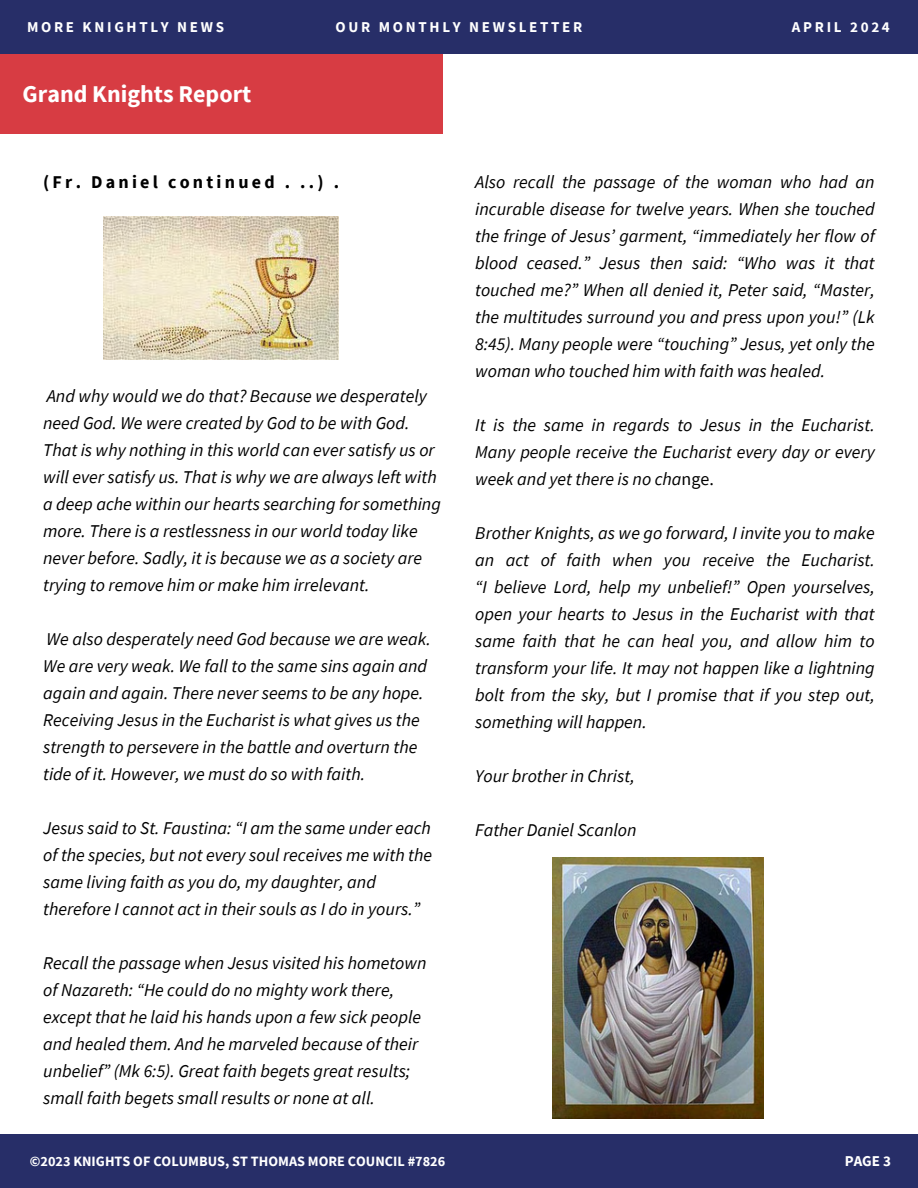
<style>
.page{position:relative;width:918px;height:1188px;background:#fff}
.page>*{position:absolute;margin:0;border:0;box-sizing:border-box;transform-origin:0 0}
.t1{font:700 24px "Source Sans Pro";color:#fff}
.t2{font:italic 18px/27px "Source Sans Pro";color:#000}
.t3{font:700 18px "Source Sans Pro";letter-spacing:.18em;color:#000}
.t4{font:700 15px "Source Sans Pro";letter-spacing:.18em;color:#fff}
.t5{font:700 14.25px "Source Sans Pro";color:#fff}
.s1{font-style:normal}
</style>
<div class="page">
<div style="left:0;top:53px;width:443px;height:81px;background:#d73c43"></div>
<div style="left:0;top:0;width:918px;height:53px;background:#272e68"></div>
<div style="left:0;top:1135px;width:918px;height:53px;background:#272e68"></div>
<img style="left:552px;top:858px;width:212px;height:261px">
<img style="left:104px;top:216px;width:235px;height:143px">
<p class="t4" style="left:27px;top:17px;width:199px">MORE KNIGHTLY NEWS</p>
<p class="t4" style="left:336px;top:17px;width:248px">OUR MONTHLY NEWSLETTER</p>
<h1 class="t4" style="left:792px;top:17px;width:99px">APRIL 2024</h1>
<p class="t1" style="left:22px;top:78px;width:230px">Grand Knights Report</p>
<p class="t3" style="left:43px;top:171px;width:298px">(Fr. Daniel continued . ..) .</p>
<h3 class="t2" style="left:43px;top:382px;width:399px">And why would we do that? Because we desperately need God. We were created by God to be with God.<br>That is why nothing in this world can ever satisfy us or will ever satisfy us. That is why we are always left with a deep ache within our hearts searching for something more. There is a restlessness in our world today like never before. Sadly, it is because we as a society are trying to remove him or make him irrelevant.</h3>
<h3 class="t2" style="left:43px;top:625px;width:389px">We also desperately need God because we are weak.<br>We are very weak. We fall to the same sins again and again and again. There never seems to be any hope.<br>Receiving Jesus in the Eucharist is what gives us the strength to persevere in the battle and overturn the tide of it. However, we must do so with faith.</h3>
<p class="t2" style="left:43px;top:814px;width:390px">Jesus said to St. Faustina: “I am the same under each of the species, but not every soul receives me with the same living faith as you do, my daughter, and therefore I cannot act in their souls as I do in yours.”</p>
<p class="t2" style="left:43px;top:949px;width:385px">Recall the passage when Jesus visited his hometown of Nazareth: “He could do no mighty work there, except that he laid his hands upon a few sick people and healed them. And he marveled because of their unbelief” (Mk 6:5). Great faith begets great results; small faith begets small results or none at all.</p>
<h3 class="t2" style="left:475px;top:169px;width:401px;text-align:justify">Also recall the passage of the woman who had an incurable disease for twelve years. When she touched the fringe of Jesus’ garment, “immediately her flow of blood ceased.” Jesus then said: “Who was it that touched me?” When all denied it, Peter said, “Master, the multitudes surround you and press upon you!” (Lk 8:45). Many people were “touching” Jesus, yet only the woman who touched him with faith was healed.</h3>
<h3 class="t2" style="left:475px;top:412px;width:401px;text-align:justify">It is the same in regards to Jesus in the Eucharist.<br>Many people receive the Eucharist every day or every week and yet there is no cha<span class="s1">nge.</span></h3>
<h3 class="t2" style="left:475px;top:520px;width:401px;text-align:justify">Brother Knights, as we go forward, I invite you to make an act of faith when you receive the Eucharist. “I believe Lord, help my unbelief!” Open yourselves, open your hearts to Jesus in the Eucharist with that same faith that he can heal you, and allow him to transform your life. It may not happen like a lightning bolt from the sky, but I promise that if you step out, something will happen.</h3>
<h3 class="t2" style="left:475px;top:763px;width:161px">Your brother in Christ,</h3>
<h3 class="t2" style="left:475px;top:817px;width:163px">Father Daniel Scanlon</h3>
<h2 class="t5" style="left:30px;top:1152px;width:417px">©2023 KNIGHTS OF COLUMBUS, ST THOMAS MORE COUNCIL #7826</h2>
<p class="t4" style="left:845px;top:1152px;width:48px">PAGE 3</p>
</div>
